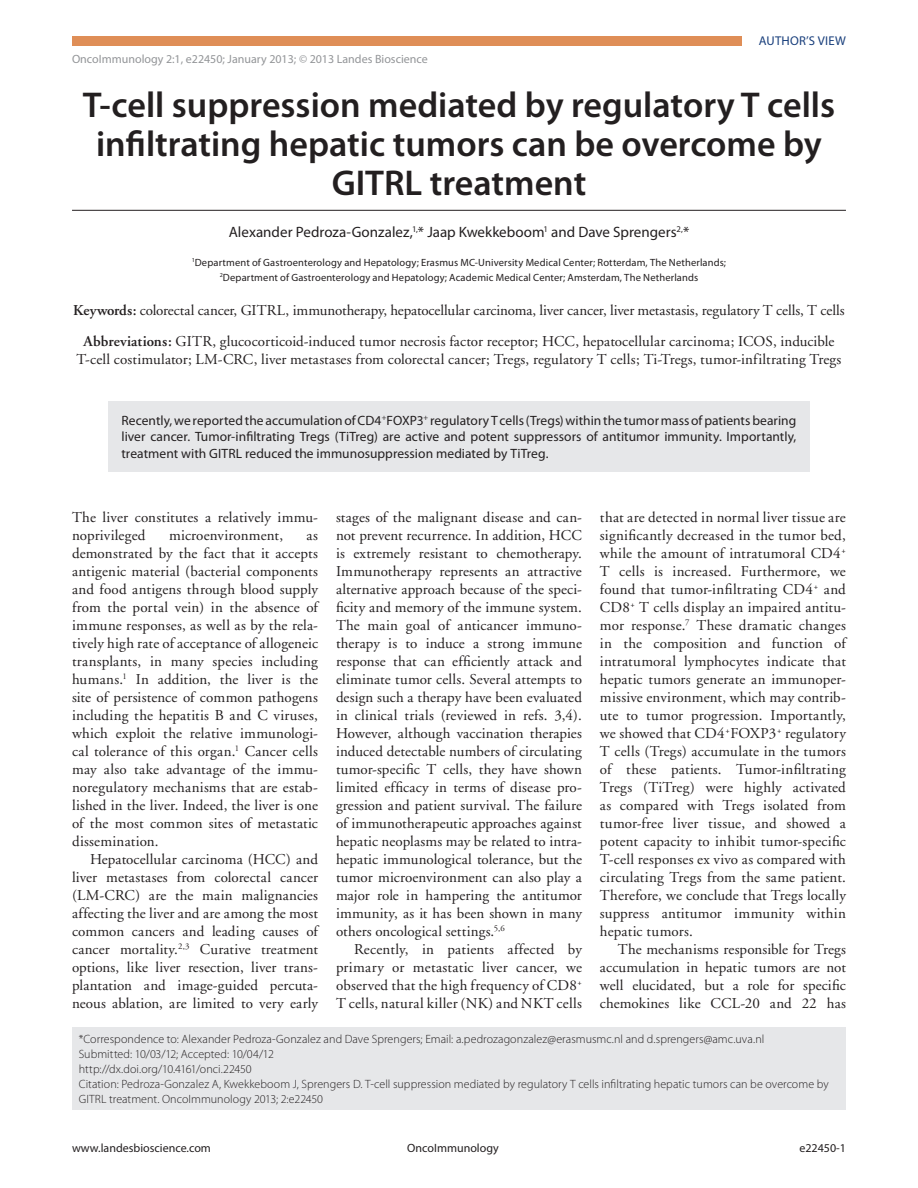
<style>
.page{position:relative;width:918px;height:1188px;background:#fff}
.page>*{position:absolute;margin:0;border:0;box-sizing:border-box;transform-origin:0 0}
.t1{font:600 36px/39px "Myriad Pro";color:#231f20;text-align:center}
.t2{font:15px/18px "Adobe Garamond";letter-spacing:.005em;color:#231f20;text-align:justify}
.t3{font:15px "Myriad Pro";color:#231f20}
.t4{font:13.5px/16.5px "Myriad Pro";letter-spacing:.005em;color:#231f20;text-align:justify}
.t5{font:12.75px "Myriad Pro";letter-spacing:.02em;color:#193f7c}
.t6{font:300 12px/15px "Myriad Pro";letter-spacing:.005em;color:#231f20}
.t7{font:12px "Myriad Pro";color:#939598}
.t8{font:12px "Myriad Pro";color:#231f20}
.t9{font:10.5px/15px "Myriad Pro";letter-spacing:.015em;color:#231f20;text-align:center}
.s1{font-weight:600}
</style>
<div class="page">
<div style="left:72px;top:36px;width:669px;height:10px;background:#df8e57"></div>
<hr style="left:72px;top:210px;width:774px;height:1px;background:#231f20">
<div style="left:72px;top:1027px;width:774px;height:83px;background:#e6e7e9"></div>
<div style="left:108px;top:401px;width:702px;height:70px;background:#e6e7e9"></div>
<p class="t7" style="left:72px;top:52px;width:357px">OncoImmunology 2:1, e22450; January 2013; © 2013 Landes Bioscience</p>
<p class="t5" style="left:759px;top:32px;width:89px">Author’s View</p>
<h1 class="t1" style="left:83px;top:85px;width:754px">T-cell suppression mediated by regulatory T cells infiltrating hepatic tumors can be overcome by<br>GITRL treatment</h1>
<p class="t3" style="left:229px;top:223px;width:462px">Alexander Pedroza-Gonzalez,<sup>1,</sup>* Jaap Kwekkeboom<sup>1</sup> and Dave Sprengers<sup>2,</sup>*</p>
<p class="t9" style="left:192px;top:255px;width:536px"><sup>1</sup>Department of Gastroenterology and Hepatology; Erasmus MC-University Medical Center; Rotterdam, The Netherlands;<br><sup>2</sup>Department of Gastroenterology and Hepatology; Academic Medical Center; Amsterdam, The Netherlands</p>
<p class="t2" style="left:73px;top:295px;width:773px;line-height:31.5px;text-align:center"><span class="s1">Keywords:</span> colorectal cancer, GITRL, immunotherapy, hepatocellular carcinoma, liver cancer, liver metastasis, regulatory T cells, T cells<br><span class="s1">Abbreviations:</span> GITR, glucocorticoid-induced tumor necrosis factor receptor; HCC, hepatocellular carcinoma; ICOS, inducible</p>
<p class="t2" style="left:76px;top:351px;width:766px">T-cell costimulator; LM-CRC, liver metastases from colorectal cancer; Tregs, regulatory T cells; Ti-Tregs, tumor-infiltrating Tregs</p>
<p class="t4" style="left:121px;top:412px;width:676px">Recently, we reported the accumulation of CD4<sup>+</sup>FOXP3<sup>+</sup> regulatory T cells (Tregs) within the tumor mass of patients bearing liver cancer. Tumor-infiltrating Tregs (TiTreg) are active and potent suppressors of antitumor immunity. Importantly, treatment with GITRL reduced the immunosuppression mediated by TiTreg.</p>
<p class="t2" style="left:72px;top:509px;width:247px">The liver constitutes a relatively immu&shy;noprivileged</p>
<p class="t2" style="left:169px;top:527px;width:116px">microenvironment,</p>
<p class="t2" style="left:72px;top:527px;width:248px;text-indent:235px">as demonstrated by the fact that it accepts antigenic material (bacterial components and food antigens through blood supply from the portal vein) in the absence of immune responses, as well as by the rela&shy;tively high rate of acceptance of allogeneic transplants, in many species including humans.<sup>1</sup> In addition, the liver is the site of persistence of common pathogens including the hepatitis B and C viruses, which exploit the relative immunologi&shy;cal tolerance of this organ.<sup>1</sup> Cancer cells may also take advantage of the immu&shy;noregulatory mechanisms that are estab&shy;lished in the liver. Indeed, the liver is one of the most common sites of metastatic dissemination.</p>
<p class="t2" style="left:72px;top:851px;width:247px;text-indent:18px">Hepatocellular carcinoma (HCC) and liver metastases from colorectal cancer (LM-CRC) are the main malignancies affecting the liver and are among the most common cancers and leading causes of cancer mortality.<sup>2,3</sup> Curative treatment options, like liver resection, liver trans&shy;plantation and image-guided percuta&shy;neous ablation, are limited to very early</p>
<p class="t2" style="left:336px;top:509px;width:247px">stages of the malignant disease and can&shy;not prevent recurrence. In addition, HCC is extremely resistant to chemotherapy.<br>Immunotherapy represents an attractive alternative approach because of the speci&shy;ficity and memory of the immune system.<br>The main goal of anticancer immuno&shy;therapy is to induce a strong immune response that can efficiently attack and eliminate tumor cells. Several attempts to design such a therapy have been evaluated in clinical trials (reviewed in refs. 3,4).<br>However, although vaccination therapies induced detectable numbers of circulating tumor-specific T cells, they have shown limited efficacy in terms of disease pro&shy;gression and patient survival. The failure of immunotherapeutic approaches against hepatic neoplasms may be related to intra&shy;hepatic immunological tolerance, but the tumor microenvironment can also play a major role in hampering the antitumor immunity, as it has been shown in many others oncological settings.<sup>5,6</sup></p>
<p class="t2" style="left:336px;top:941px;width:248px;text-indent:18px">Recently, in patients affected by primary or metastatic liver cancer, we observed that the high frequency of CD8<sup>+ </sup>T cells, natural killer (NK) and NKT cells</p>
<p class="t2" style="left:600px;top:509px;width:248px">that are detected in normal liver tissue are significantly decreased in the tumor bed, while the amount of intratumoral CD4<sup>+ </sup>T cells is increased. Furthermore, we found that tumor-infiltrating CD4<sup>+</sup> and CD8<sup>+</sup> T cells display an impaired antitu&shy;mor response.<sup>7</sup> These dramatic changes in the composition and function of intratumoral lymphocytes indicate that hepatic tumors generate an immunoper&shy;missive environment, which may contrib&shy;ute to tumor progression. Importantly, we showed that CD4<sup>+</sup>FOXP3<sup>+</sup> regulatory T cells (Tregs) accumulate in the tumors of these patients. Tumor-infiltrating Tregs (TiTreg) were highly activated as compared with Tregs isolated from tumor-free liver tissue, and showed a potent capacity to inhibit tumor-specific T-cell responses ex vivo as compared with circulating Tregs from the same patient.<br>Therefore, we conclude that Tregs locally suppress antitumor immunity within hepatic tumors.</p>
<p class="t2" style="left:600px;top:941px;width:248px;text-indent:18px">The mechanisms responsible for Tregs accumulation in hepatic tumors are not well elucidated, but a role for specific chemokines like CCL-20 and 22 has</p>
<p class="t6" style="left:79px;top:1031px;width:751px">*Correspondence to: Alexander Pedroza-Gonzalez and Dave Sprengers; Email: a.pedrozagonzalez@erasmusmc.nl and d.sprengers@amc.uva.nl<br>Submitted: 10/03/12; Accepted: 10/04/12<br>http://dx.doi.org/10.4161/onci.22450<br>Citation: Pedroza-Gonzalez A, Kwekkeboom J, Sprengers D. T-cell suppression mediated by regulatory T cells infiltrating hepatic tumors can be overcome by GITRL treatment. OncoImmunology 2013; 2:e22450</p>
<p class="t8" style="left:72px;top:1141px;width:140px">www.landesbioscience.com</p>
<p class="t8" style="left:407px;top:1141px;width:93px">OncoImmunology</p>
<p class="t8" style="left:799px;top:1141px;width:48px">e22450-1</p>
</div>
